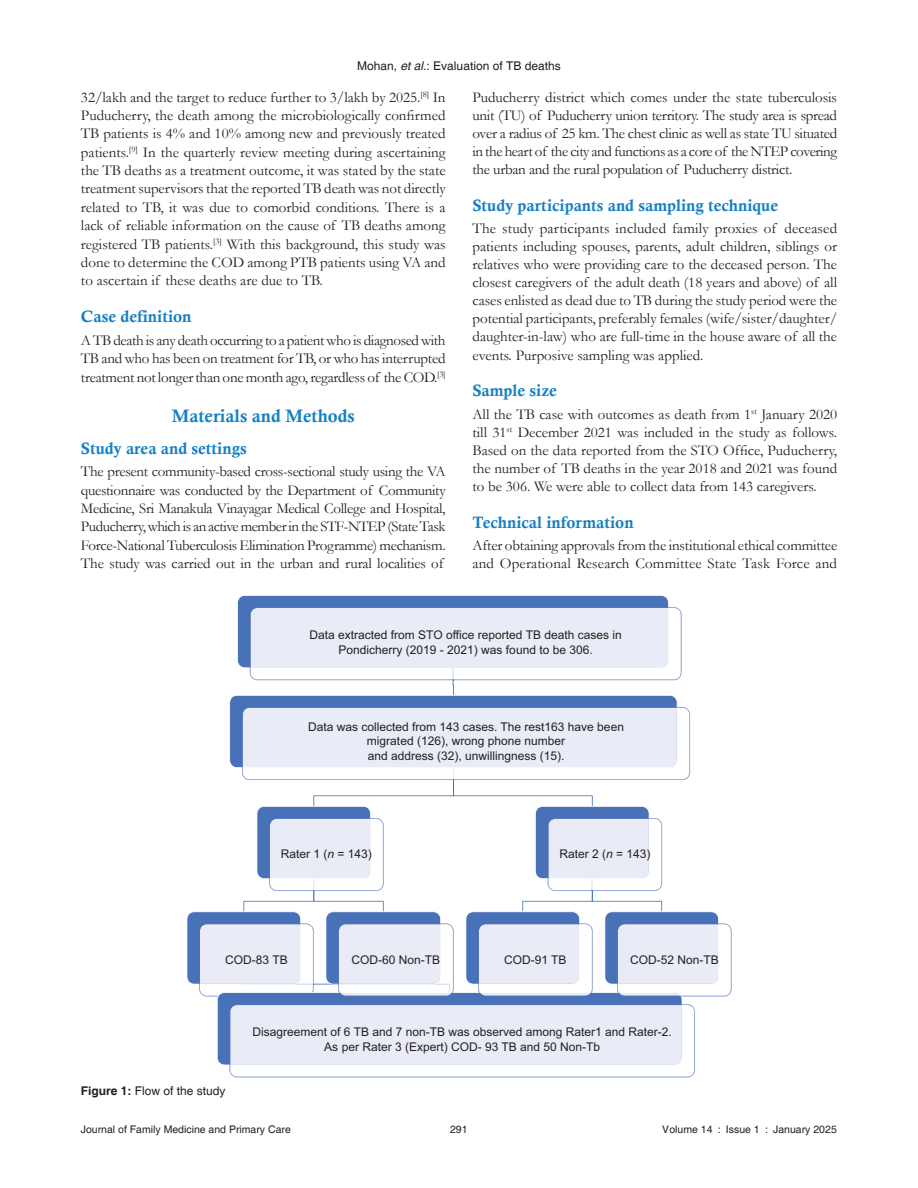
<style>
.page{position:relative;width:918px;height:1188px;background:#fff}
.page>*{position:absolute;margin:0;border:0;box-sizing:border-box;transform-origin:0 0}
.t1{font:18px "Calis MT Bol";color:#1680c3}
.t2{font:16.5px "Calis MT Bol";color:#1680c3}
.TX{font:15px/18.3px "Garamond";letter-spacing:-.01em;color:#231f20;text-align:justify}
.t3{font:12px/14.4px "Arial";color:#231f20;text-align:center}
.FGC{font:12px "Helvetica";color:#231f20}
.RF{font:10.5px "Helvetica";color:#231f20}
.s1{font-style:italic}
.s2{font-weight:700}
</style>
<div class="page">
<svg style="left:187px;top:595px;width:545px;height:482px"></svg>
<p class="FGC" style="left:357px;top:59px;width:205px">Mohan, <span class="s1">et al</span>.: Evaluation of TB deaths</p>
<p class="TX" style="left:81px;top:87px;width:366px">32/lakh and the target to reduce further to 3/lakh by 2025.<sup>[8]</sup> In Puducherry, the death among the microbiologically confirmed TB patients is 4% and 10% among new and previously treated patients.<sup>[9]</sup> In the quarterly review meeting during ascertaining the TB deaths as a treatment outcome, it was stated by the state treatment supervisors that the reported TB death was not directly related to TB, it was due to comorbid conditions. There is a lack of reliable information on the cause of TB deaths among registered TB patients.<sup>[3]</sup> With this background, this study was done to determine the COD among PTB patients using VA and to ascertain if these deaths are due to TB.</p>
<h2 class="t2" style="left:81px;top:307px;width:112px">Case definition</h2>
<p class="TX" style="left:81px;top:331px;width:366px">A TB death is any death occurring to a patient who is diagnosed with TB and who has been on treatment for TB, or who has interrupted treatment not longer than one month ago, regardless of the COD.<sup>[3]</sup></p>
<h1 class="t1" style="left:172px;top:405px;width:184px">Materials and Methods</h1>
<h2 class="t2" style="left:81px;top:439px;width:167px">Study area and settings</h2>
<p class="TX" style="left:81px;top:462px;width:366px">The present community‑based cross‑sectional study using the VA questionnaire was conducted by the Department of Community Medicine, Sri Manakula Vinayagar Medical College and Hospital, Puducherry, which is an active member in the STF‑NTEP (State Task Force‑National Tuberculosis Elimination Programme) mechanism.<br>The study was carried out in the urban and rural localities of</p>
<p class="TX" style="left:472px;top:88px;width:366px">Puducherry district which comes under the state tuberculosis unit (TU) of Puducherry union territory. The study area is spread over a radius of 25 km. The chest clinic as well as state TU situated in the heart of the city and functions as a core of the NTEP covering the urban and the rural population of Puducherry district.</p>
<h2 class="t2" style="left:472px;top:196px;width:307px">Study participants and sampling technique</h2>
<p class="TX" style="left:472px;top:219px;width:366px">The study participants included family proxies of deceased patients including spouses, parents, adult children, siblings or relatives who were providing care to the deceased person. The closest caregivers of the adult death (18 years and above) of all cases enlisted as dead due to TB during the study period were the potential participants, preferably females (wife/sister/daughter/ daughter‑in‑law) who are full‑time in the house aware of all the events. Purposive sampling was applied.</p>
<h2 class="t2" style="left:472px;top:381px;width:86px">Sample size</h2>
<p class="TX" style="left:472px;top:405px;width:366px">All the TB case with outcomes as death from 1<sup>st</sup> January 2020 till 31<sup>st</sup> December 2021 was included in the study as follows.<br>Based on the data reported from the STO Office, Puducherry, the number of TB deaths in the year 2018 and 2021 was found to be 306. We were able to collect data from 143 caregivers.</p>
<h2 class="t2" style="left:472px;top:513px;width:163px">Technical information</h2>
<p class="TX" style="left:472px;top:536px;width:366px">After obtaining approvals from the institutional ethical committee and Operational Research Committee State Task Force and</p>
<p class="t3" style="left:310px;top:628px;width:314px">Data extracted from STO office reported TB death cases in<br>Pondicherry (2019 - 2021) was found to be 306.</p>
<p class="t3" style="left:308px;top:720px;width:317px">Data was collected from 143 cases. The rest163 have been migrated (126), wrong phone number<br>and address (32), unwillingness (15).</p>
<p class="t3" style="left:281px;top:847px;width:93px">Rater 1 (<span class="s1">n</span> = 143)</p>
<p class="t3" style="left:559px;top:847px;width:93px">Rater 2 (<span class="s1">n</span> = 143)</p>
<p class="t3" style="left:225px;top:952px;width:64px">COD-83 TB</p>
<p class="t3" style="left:352px;top:952px;width:90px">COD-60 Non-TB</p>
<p class="t3" style="left:504px;top:952px;width:64px">COD-91 TB</p>
<p class="t3" style="left:630px;top:952px;width:90px">COD-52 Non-TB</p>
<p class="FGC" style="left:81px;top:1084px;width:146px"><span class="s2">Figure 1:</span> Flow of the study</p>
<p class="t3" style="left:253px;top:1025px;width:421px">Disagreement of 6 TB and 7 non-TB was observed among Rater1 and Rater-2.<br>As per Rater 3 (Expert) COD- 93 TB and 50 Non-Tb</p>
<p class="RF" style="left:81px;top:1124px;width:212px">Journal of Family Medicine and Primary Care</p>
<p class="RF" style="left:450px;top:1124px;width:19px">291</p>
<p class="RF" style="left:662px;top:1124px;width:176px">Volume 14 : Issue 1 : January 2025</p>
</div>
